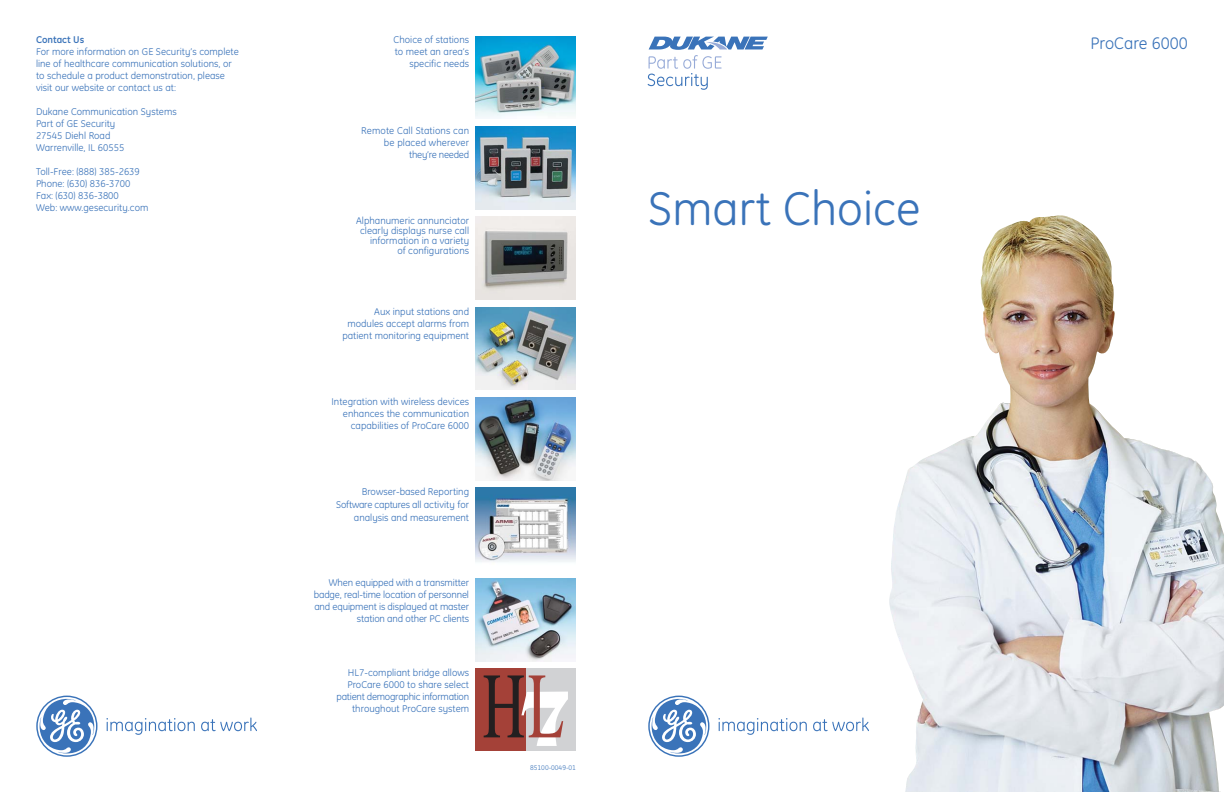
<style>
.page{position:relative;width:1224px;height:792px;background:#fff}
.page>*{position:absolute;margin:0;border:0;box-sizing:border-box;transform-origin:0 0}
.t1{font:93.5px "Times";color:#231f20;scale:.63 1}
.t2{font:48px "GE Inspira";color:#3a73b9}
.t3{font:17px "GE Inspira";color:#3a73b9}
.t4{font:10px/12px "GE Inspira";color:#3a73b9;text-align:right}
.t5{font:700 10px "GE Inspira";color:#3a73b9}
.t6{font:7px "GE Inspira";color:#3a73b9}
.s1{color:#a44138}
</style>
<div class="page">
<svg style="left:648px;top:37px;width:120px;height:53px"></svg>
<svg style="left:648px;top:696px;width:61px;height:61px"></svg>
<svg style="left:718px;top:718px;width:89px;height:17px"></svg>
<svg style="left:813px;top:718px;width:56px;height:13px"></svg>
<svg style="left:36px;top:696px;width:61px;height:61px"></svg>
<svg style="left:106px;top:718px;width:89px;height:17px"></svg>
<svg style="left:201px;top:718px;width:56px;height:13px"></svg>
<img style="left:475px;top:217px;width:101px;height:83px">
<img style="left:475px;top:307px;width:101px;height:83px">
<img style="left:475px;top:36px;width:101px;height:82px">
<img style="left:475px;top:397px;width:101px;height:83px">
<img style="left:475px;top:488px;width:101px;height:74px">
<img style="left:475px;top:578px;width:101px;height:83px">
<div style="left:475px;top:668px;width:51px;height:83px;background:#a44138"></div>
<div style="left:526px;top:668px;width:50px;height:83px;background:#d1d2d4"></div>
<svg style="left:521px;top:692px;width:47px;height:54px"></svg>
<img style="left:475px;top:126px;width:101px;height:83px">
<img style="left:889px;top:215px;width:335px;height:577px">
<p class="t5" style="left:36px;top:36px;width:50px">Contact Us</p>
<p class="t4" style="left:36px;top:47px;width:204px;text-align:left">For more information on GE Security’s complete line of healthcare communication solutions, or to schedule a product demonstration, please visit our website or contact us at:</p>
<p class="t4" style="left:36px;top:107px;width:142px;text-align:left">Dukane Communication Systems<br>Part of GE Security<br>27545 Diehl Road<br>Warrenville, IL 60555</p>
<p class="t4" style="left:36px;top:167px;width:114px;text-align:left">Toll-Free: (888) 385-2639<br>Phone: (630) 836-3700<br>Fax: (630) 836-3800<br>Web: www.gesecurity.com</p>
<p class="t4" style="left:394px;top:35px;width:77px">Choice of stations to meet an area’s specific needs</p>
<p class="t4" style="left:361px;top:125px;width:109px">Remote Call Stations can be placed wherever they’re needed</p>
<p class="t4" style="left:356px;top:217px;width:114px;line-height:10px">Alphanumeric annunciator clearly displays nurse call information in a variety<br>of configurations</p>
<p class="t4" style="left:342px;top:306px;width:128px">Aux input stations and modules accept alarms from patient monitoring equipment</p>
<p class="t4" style="left:332px;top:396px;width:139px">Integration with wireless devices enhances the communication capabilities of ProCare 6000</p>
<p class="t4" style="left:336px;top:486px;width:134px;line-height:13px">Browser-based Reporting<br>Software captures all activity for analysis and measurement</p>
<p class="t4" style="left:314px;top:577px;width:157px">When equipped with a transmitter badge, real-time location of personnel and equipment is displayed at master station and other PC clients</p>
<p class="t4" style="left:337px;top:668px;width:134px">HL7-compliant bridge allows<br>ProCare 6000 to share select patient demographic information throughout ProCare system</p>
<h1 class="t1" style="left:483px;top:672px;width:131px">H<span class="s1">L</span></h1>
<p class="t6" style="left:530px;top:765px;width:47px">85100-0049-01</p>
<h2 class="t2" style="left:648px;top:190px;width:274px">Smart Choice</h2>
<h3 class="t3" style="left:1091px;top:37px;width:99px">ProCare 6000</h3>
</div>
